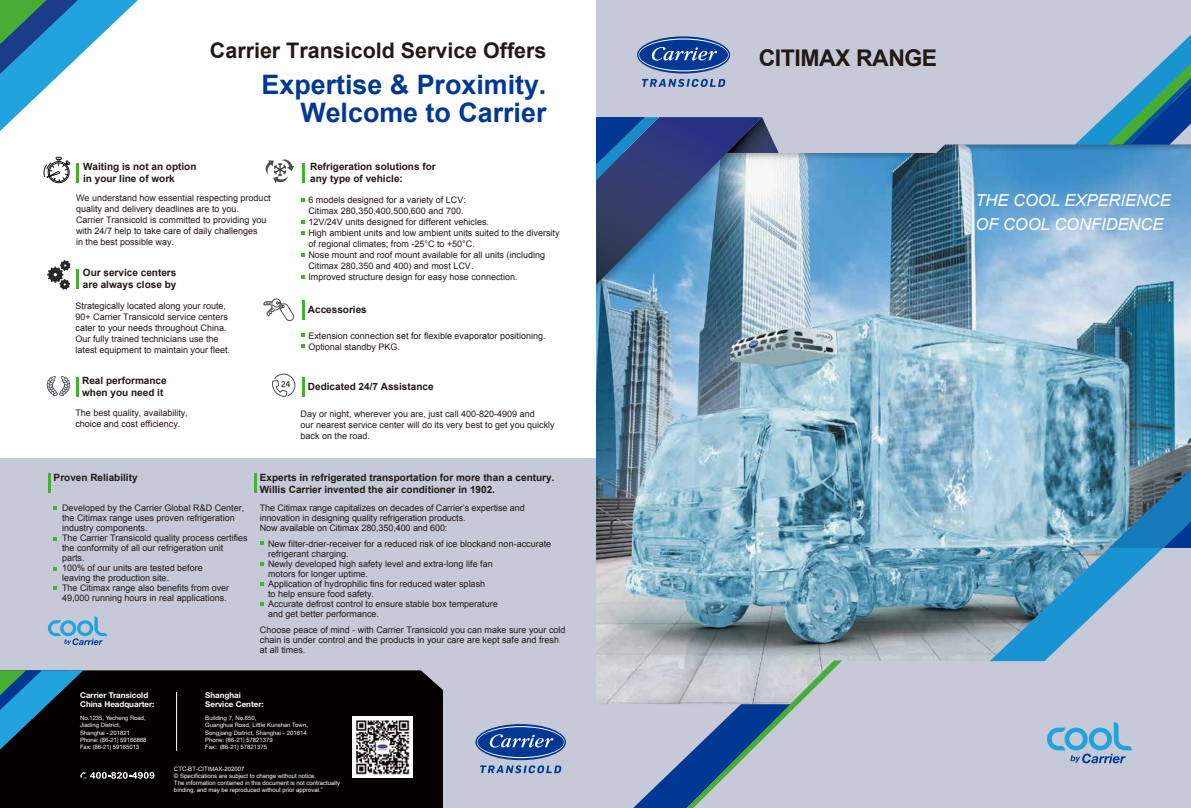
<style>
.page{position:relative;width:1191px;height:808px;background:#fff}
.page>*{position:absolute;margin:0;border:0;box-sizing:border-box;transform-origin:0 0}
.t1{font:700 26.8px/28px "Arial";color:#003894;text-align:right}
.t2{font:700 23px "Arial";letter-spacing:-.02em;color:#221815}
.t3{font:700 21.5px "Arial";color:#221815}
.t4{font:italic 16.5px/23.8px "Arial";color:#fff}
.t5{font:700 10px/12px "Arial";color:#221815}
.t6{font:9px/10px "Arial";color:#221815}
.t7{font:700 8px/9.6px "Helvetica Neue LT Std";color:#fff}
.t8{font:6px/7.2px "Helvetica Neue LT Std";color:#fff}
.t9{font:6px/7px "Arial";color:#fff}
</style>
<div class="page">
<svg style="left:0;top:0;width:138px;height:131px"></svg>
<div style="left:0;top:459px;width:596px;height:233px;background:#c6cad8"></div>
<hr style="left:76px;top:163px;width:3px;height:19px;background:#48ad35">
<div style="left:48px;top:161px;width:22px;height:22px;border:1px solid #131314;border-radius:50%"></div>
<svg style="left:43px;top:157px;width:28px;height:25px"></svg>
<hr style="left:76px;top:269px;width:3px;height:20px;background:#48ad35">
<svg style="left:47px;top:260px;width:23px;height:30px"></svg>
<hr style="left:76px;top:377px;width:3px;height:19px;background:#48ad35">
<svg style="left:47px;top:376px;width:23px;height:20px"></svg>
<hr style="left:302px;top:377px;width:3px;height:19px;background:#48ad35">
<svg style="left:272px;top:374px;width:23px;height:23px"></svg>
<hr style="left:254px;top:473px;width:3px;height:20px;background:#48ad35">
<div style="left:0;top:670px;width:443px;height:138px;background:#040000"></div>
<div style="left:443px;top:690px;width:153px;height:118px;background:#c6cad8"></div>
<svg style="left:475px;top:724px;width:91px;height:36px"></svg>
<svg style="left:477px;top:726px;width:87px;height:32px;background:#3e67ac"></svg>
<svg style="left:480px;top:765px;width:81px;height:8px"></svg>
<img style="left:352px;top:716px;width:61px;height:61px">
<svg style="left:0;top:670px;width:83px;height:79px;background:#124a61"></svg>
<svg style="left:48px;top:616px;width:59px;height:29px"></svg>
<svg style="left:80px;top:772px;width:74px;height:7px"></svg>
<svg style="left:302px;top:198px;width:3px;height:4px"></svg>
<svg style="left:302px;top:231px;width:3px;height:4px"></svg>
<svg style="left:302px;top:253px;width:3px;height:4px"></svg>
<svg style="left:265px;top:159px;width:29px;height:24px"></svg>
<hr style="left:302px;top:163px;width:3px;height:19px;background:#48ad35">
<svg style="left:301px;top:333px;width:4px;height:4px"></svg>
<svg style="left:301px;top:345px;width:4px;height:3px"></svg>
<hr style="left:302px;top:300px;width:3px;height:19px;background:#48ad35">
<svg style="left:263px;top:298px;width:32px;height:23px"></svg>
<hr style="left:48px;top:473px;width:3px;height:20px;background:#48ad35">
<img style="left:596px;top:153px;width:595px;height:395px">
<div style="left:596px;top:0;width:595px;height:153px;background:#c6cad8"></div>
<svg style="left:596px;top:548px;width:595px;height:260px;background:#a7b7c5"></svg>
<svg style="left:989px;top:463px;width:202px;height:198px;background:#73a4c0"></svg>
<svg style="left:619px;top:660px;width:223px;height:148px;background:#a2b1c6"></svg>
<svg style="left:596px;top:117px;width:182px;height:168px;background:#51719e"></svg>
<svg style="left:1075px;top:26px;width:116px;height:118px;background:#79a7bf"></svg>
<svg style="left:1047px;top:722px;width:85px;height:41px;background:#90b7d5"></svg>
<svg style="left:637px;top:36px;width:93px;height:38px"></svg>
<svg style="left:638px;top:38px;width:90px;height:33px;background:#3e67ac"></svg>
<svg style="left:642px;top:79px;width:83px;height:8px"></svg>
<hr style="left:176px;top:692px;width:1px;height:59px;background:#fff">
<h3 class="t3" style="left:210px;top:36px;width:338px">Carrier Transicold Service Offers</h3>
<h1 class="t1" style="left:261px;top:72px;width:286px">Expertise &amp; Proximity.<br>Welcome to Carrier</h1>
<p class="t5" style="left:310px;top:161px;width:127px">Refrigeration solutions for any type of vehicle:</p>
<p class="t5" style="left:83px;top:161px;width:115px">Waiting is not an option in your line of work</p>
<p class="t6" style="left:76px;top:192px;width:196px;line-height:11px">We understand how essential respecting product quality and delivery deadlines are to you.<br>Carrier Transicold is committed to providing you with 24/7 help to take care of daily challenges<br>in the best possible way.</p>
<p class="t5" style="left:83px;top:267px;width:95px">Our service centers are always close by</p>
<p class="t6" style="left:75px;top:300px;width:156px;line-height:11px">Strategically located along your route, 90+ Carrier Transicold service centers cater to your needs throughout China.<br>Our fully trained technicians use the latest equipment to maintain your fleet.</p>
<p class="t5" style="left:82px;top:375px;width:86px">Real performance when you need it</p>
<p class="t6" style="left:75px;top:408px;width:114px;line-height:11px">The best quality, availability, choice and cost efficiency.</p>
<p class="t6" style="left:308px;top:195px;width:253px;line-height:11px">6 models designed for a variety of LCV:<br>Citimax 280,350,400,500,600 and 700.<br>12V/24V units designed for different vehicles.<br>High ambient units and low ambient units suited to the diversity of regional climates; from -25°C to +50°C.<br>Nose mount and roof mount available for all units (including Citimax 280,350 and 400) and most LCV.<br>Improved structure design for easy hose connection.</p>
<p class="t5" style="left:308px;top:304px;width:60px">Accessories</p>
<p class="t6" style="left:308px;top:330px;width:239px;line-height:11px">Extension connection set for flexible evaporator positioning.<br>Optional standby PKG.</p>
<p class="t5" style="left:308px;top:381px;width:127px">Dedicated 24/7 Assistance</p>
<p class="t6" style="left:300px;top:409px;width:256px;line-height:11px">Day or night, wherever you are, just call 400-820-4909 and<br>our nearest service center will do its very best to get you quickly back on the road.</p>
<p class="t5" style="left:260px;top:471px;width:296px">Experts in refrigerated transportation for more than a century.<br>Willis Carrier invented the air conditioner in 1902.</p>
<p class="t6" style="left:260px;top:503px;width:266px">The Citimax range capitalizes on decades of Carrier’s expertise and innovation in designing quality refrigeration products.<br>Now available on Citimax 280,350,400 and 600:</p>
<p class="t5" style="left:54px;top:471px;width:85px">Proven Reliability</p>
<p class="t6" style="left:62px;top:503px;width:187px">Developed by the Carrier Global R&amp;D Center, the Citimax range uses proven refrigeration industry components.<br>The Carrier Transicold quality process certifies the conformity of all our refrigeration unit parts.<br>100% of our units are tested before<br>leaving the production site.<br>The Citimax range also benefits from over 49,000 running hours in real applications.</p>
<p class="t6" style="left:268px;top:539px;width:285px">New filter-drier-receiver for a reduced risk of ice blockand non-accurate refrigerant charging.<br>Newly developed high safety level and extra-long life fan<br>motors for longer uptime.<br>Application of hydrophilic fins for reduced water splash<br>to help ensure food safety.<br>Accurate defrost control to ensure stable box temperature<br>and get better performance.</p>
<p class="t7" style="left:80px;top:690px;width:76px">Carrier Transicold<br>China Headquarter:</p>
<p class="t8" style="left:80px;top:714px;width:68px">No.1235, Yecheng Road,<br>Jiading District,<br>Shanghai - 201821<br>Phone: (86-21) 59166868<br>Fax: (86-21) 59165013</p>
<p class="t6" style="left:260px;top:625px;width:307px">Choose peace of mind - with Carrier Transicold you can make sure your cold chain is under control and the products in your care are kept safe and fresh at all times.</p>
<p class="t7" style="left:205px;top:690px;width:60px">Shanghai<br>Service Center:</p>
<p class="t8" style="left:205px;top:714px;width:104px">Building 7, No.650,<br>Guanghua Road, Little Kunshan Town,<br>Songjiang District, Shanghai - 201614<br>Phone: (86-21) 57821379<br>Fax: (86-21) 57821375</p>
<p class="t9" style="left:174px;top:765px;width:168px">CTC-BT-CITIMAX-202007<br>© Specifications are subject to change without notice.<br>The information contained in this document is not contractually binding, and may be reproduced without prior approval.”</p>
<h2 class="t2" style="left:758px;top:43px;width:180px">CITIMAX RANGE</h2>
<h3 class="t4" style="left:975px;top:189px;width:197px">THE COOL EXPERIENCE<br>OF COOL CONFIDENCE</h3>
</div>
